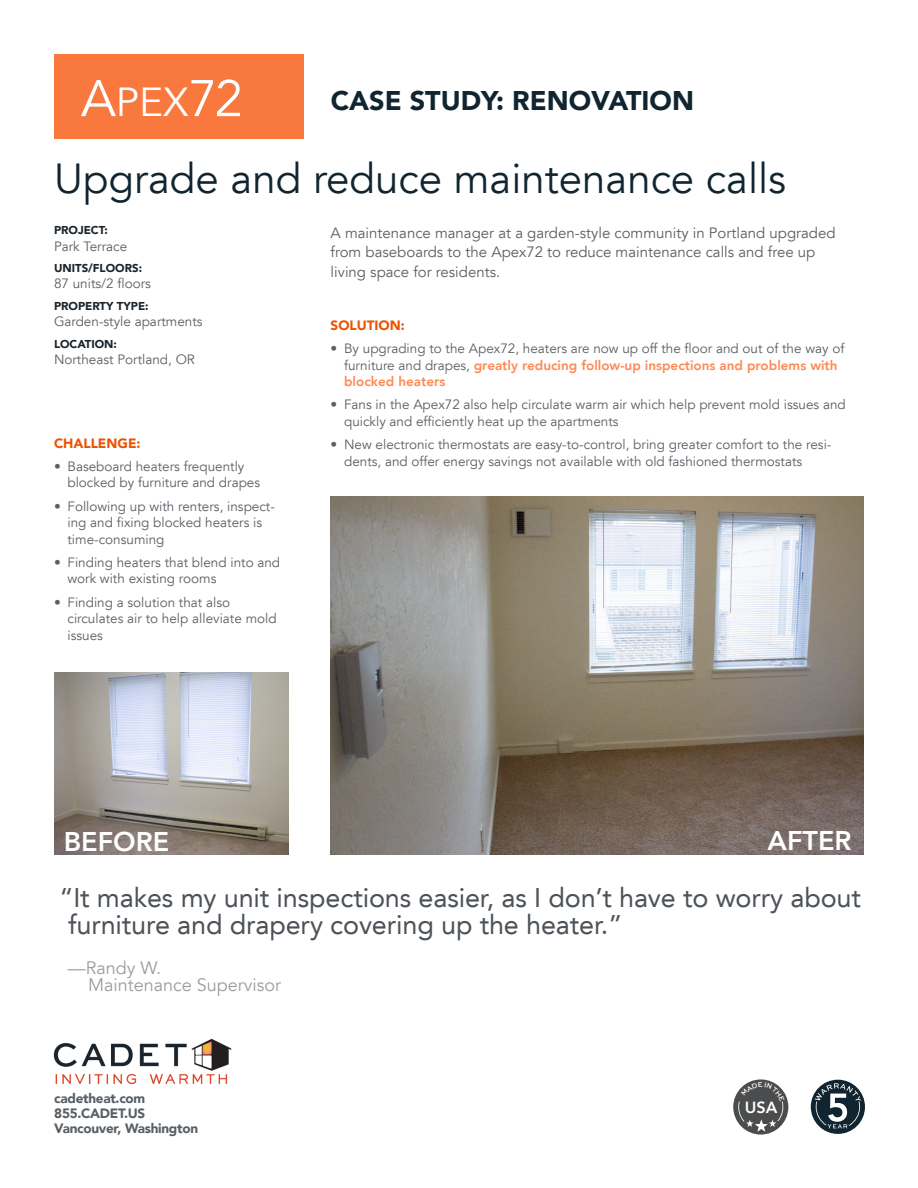
<style>
.page{position:relative;width:918px;height:1188px;background:#fff}
.page>*{position:absolute;margin:0;border:0;box-sizing:border-box;transform-origin:0 0}
.t1{font:51px "Avenir LT";color:#fff}
.t2{font:42px "Avenir LT";color:#112530}
.t3{font:27px/27px "Avenir LT";letter-spacing:-.005em;color:#4c5258}
.t4{font:900 27px "Avenir LT";color:#112530}
.t5{font:800 27px "Avenir LT";color:#fff}
.t6{font:18px/16.5px "Avenir LT";color:#9b9da1}
.t7{font:800 16.2px "Avenir LT";color:#fff}
.Project_Copy{font:15px/19.5px "Avenir LT";color:#595f65}
.Project_Copy-2{font:13.5px/16.5px "Avenir LT";color:#595f65}
.t8{font:900 13.5px "Avenir LT";letter-spacing:-.02em;color:#595f65}
.Project_Labels{font:900 13.5px "Avenir LT";color:#ed5200}
.Project_Labels-2{font:900 11.4px "Avenir LT";color:#1b242b}
.s1{font-size:40.5px}
.s2{font-weight:800;color:#fe8955}
</style>
<div class="page">
<img style="left:331px;top:497px;width:533px;height:358px">
<div style="left:54px;top:54px;width:249px;height:84px;background:#f9783d"></div>
<img style="left:53px;top:1038px;width:179px;height:46px">
<img style="left:54px;top:672px;width:234px;height:183px">
<svg style="left:811px;top:1080px;width:54px;height:54px"></svg>
<svg style="left:733px;top:1079px;width:55px;height:56px"></svg>
<p class="t1" style="left:81px;top:69px;width:163px">A<span class="s1">PEX</span>72</p>
<p class="t4" style="left:331px;top:84px;width:365px">CASE STUDY: RENOVATION</p>
<p class="t2" style="left:54px;top:154px;width:734px">Upgrade and reduce maintenance calls</p>
<p class="Project_Labels-2" style="left:54px;top:223px;width:55px">PROJECT:</p>
<p class="Project_Copy-2" style="left:54px;top:238px;width:75px">Park Terrace</p>
<p class="Project_Labels-2" style="left:54px;top:261px;width:90px">UNITS/FLOORS:</p>
<p class="Project_Copy-2" style="left:54px;top:276px;width:98px">87 units/2 floors</p>
<p class="Project_Labels-2" style="left:54px;top:299px;width:96px">PROPERTY TYPE:</p>
<p class="Project_Copy-2" style="left:54px;top:314px;width:150px">Garden-style apartments</p>
<p class="Project_Labels-2" style="left:54px;top:337px;width:64px">LOCATION:</p>
<p class="Project_Copy-2" style="left:54px;top:352px;width:142px">Northeast Portland, OR</p>
<p class="Project_Labels" style="left:54px;top:435px;width:88px">CHALLENGE:</p>
<p class="Project_Copy-2" style="left:68px;top:458px;width:194px;text-indent:-14px">• Baseboard heaters frequently blocked by furniture and drapes</p>
<p class="Project_Copy-2" style="left:68px;top:498px;width:209px;text-indent:-14px">• Following up with renters, inspect&shy;ing and fixing blocked heaters is time-consuming</p>
<p class="Project_Copy-2" style="left:68px;top:554px;width:214px;text-indent:-14px">• Finding heaters that blend into and work with existing rooms</p>
<p class="Project_Copy-2" style="left:68px;top:594px;width:211px;text-indent:-14px">• Finding a solution that also circulates air to help alleviate mold issues</p>
<p class="Project_Copy" style="left:331px;top:223px;width:507px">A maintenance manager at a garden-style community in Portland upgraded from baseboards to the Apex72 to reduce maintenance calls and free up living space for residents.</p>
<p class="Project_Labels" style="left:331px;top:317px;width:76px">SOLUTION:</p>
<p class="Project_Copy-2" style="left:344px;top:341px;width:502px;text-indent:-14px">• By upgrading to the Apex72, heaters are now up off the floor and out of the way of furniture and drapes, <span class="s2">greatly reducing follow-up inspections and problems with blocked heaters</span></p>
<p class="Project_Copy-2" style="left:344px;top:397px;width:503px;text-indent:-14px">• Fans in the Apex72 also help circulate warm air which help prevent mold issues and quickly and efficiently heat up the apartments</p>
<p class="Project_Copy-2" style="left:344px;top:437px;width:489px;text-indent:-14px">• New electronic thermostats are easy-to-control, bring greater comfort to the resi&shy;dents, and offer energy savings not available with old fashioned thermostats</p>
<p class="t5" style="left:64px;top:826px;width:107px">BEFORE</p>
<p class="t5" style="left:768px;top:825px;width:85px">AFTER</p>
<p class="t3" style="left:68px;top:884px;width:794px;text-indent:-9px">“It makes my unit inspections easier, as I don’t have to worry about furniture and drapery covering up the heater.”</p>
<p class="t6" style="left:88px;top:960px;width:195px;text-indent:-20px">—Randy W.<br>Maintenance Supervisor</p>
<p class="t8" style="left:54px;top:1090px;width:92px">cadetheat.com</p>
<p class="t8" style="left:54px;top:1105px;width:93px">855.CADET.US</p>
<p class="t8" style="left:54px;top:1120px;width:145px">Vancouver, Washington</p>
<p class="t7" style="left:745px;top:1098px;width:34px">USA</p>
</div>
